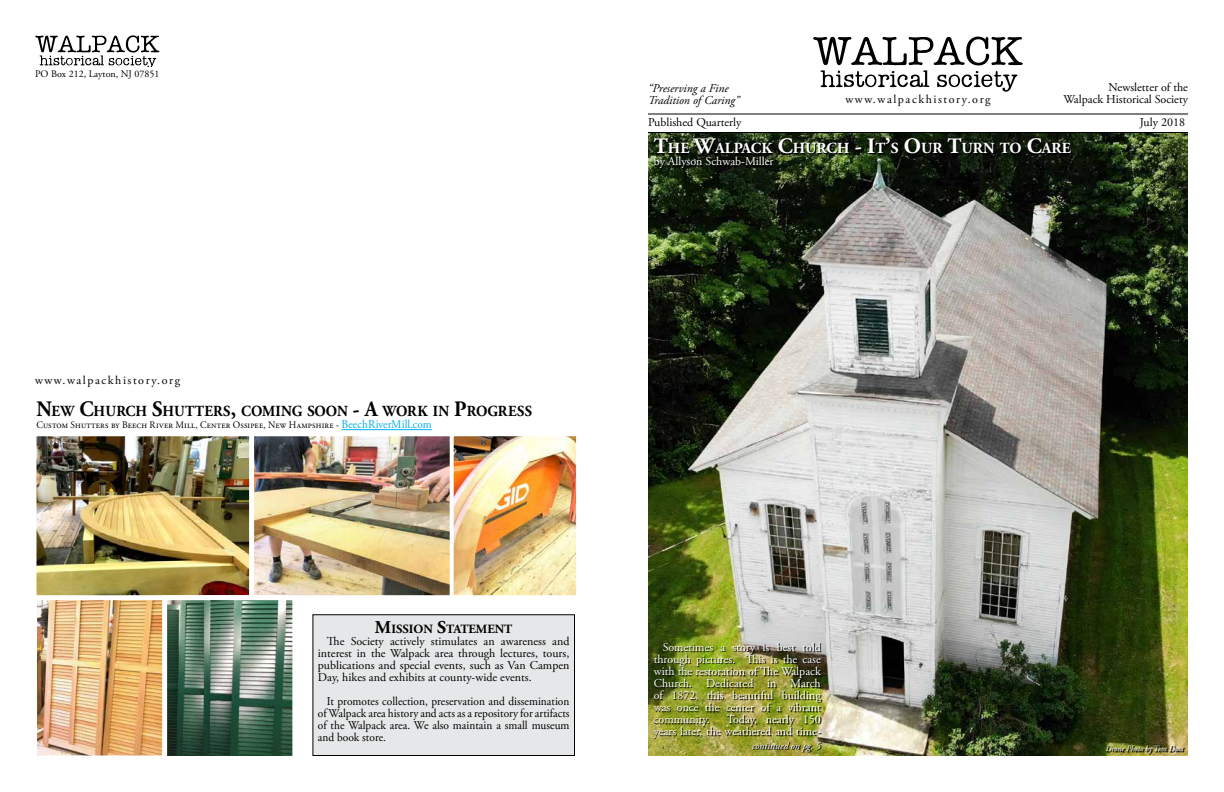
<style>
.page{position:relative;width:1224px;height:792px;background:#fff}
.page>*{position:absolute;margin:0;border:0;box-sizing:border-box;transform-origin:0 0}
.t1{font:700 15.4px "Adobe Garamond Pro";letter-spacing:.005em;color:#000;scale:.94 1}
.t2{font:700 15.4px "Adobe Garamond Pro";color:#fff}
.t3{font:700 12.6px "Adobe Garamond Pro";color:#000}
.t4{font:12px/12px "Adobe Garamond Pro";letter-spacing:-.02em;color:#000;text-align:justify}
.t5{font:12px/12px "Adobe Garamond Pro";color:#fff;text-align:justify}
.t6{font:12px/12px "Adobe Garamond Pro";letter-spacing:-.02em;color:#000;text-align:justify;scale:.95 1}
.t7{font:italic 12px/12px "Adobe Garamond Pro";color:#000}
.t8{font:10px "Adobe Garamond Pro";letter-spacing:.015em;color:#000;scale:.94 1}
.t9{font:10px "Adobe Garamond Pro";letter-spacing:.015em;color:#000}
.t10{font:italic 10px "Adobe Garamond Pro";color:#fff}
.t11{font:italic 8px "Adobe Garamond Pro";color:#fff}
.s1{font-size:22px}
.s2{font-size:12px;color:#00aeef}
.s3{font-size:18px}
</style>
<div class="page">
<img style="left:38px;top:603px;width:122px;height:151px">
<img style="left:648px;top:133px;width:540px;height:623px">
<hr style="left:648px;top:114px;width:540px;height:1px;background:#000">
<hr style="left:648px;top:132px;width:540px;height:1px;background:#000">
<svg style="left:35px;top:35px;width:125px;height:31px"></svg>
<svg style="left:813px;top:36px;width:210px;height:56px"></svg>
<div style="left:753px;top:742px;width:69px;height:11px;background:#000;opacity:.75"></div>
<div style="left:1106px;top:746px;width:79px;height:9px;background:#000;opacity:.75"></div>
<img style="left:654px;top:643px;width:168px;height:96px">
<svg style="left:654px;top:138px;width:418px;height:32px;background:#151e0e"></svg>
<img style="left:36px;top:436px;width:124px;height:167px">
<img style="left:160px;top:429px;width:417px;height:327px">
<p class="t9" style="left:35px;top:68px;width:126px">PO Box 212, Layton, NJ 07851</p>
<p class="t4" style="left:1063px;top:81px;width:126px;text-align:right">Newsletter of the<br>Walpack Historical Society</p>
<p class="t7" style="left:648px;top:82px;width:93px">“Preserving a Fine<br>Tradition of Caring”</p>
<p class="t4" style="left:845px;top:94px;width:147px">www.walpackhistory.org</p>
<p class="t4" style="left:648px;top:117px;width:95px">Published Quarterly</p>
<p class="t4" style="left:1140px;top:117px;width:47px">July 2018</p>
<p class="t2" style="left:654px;top:140px;width:419px"><span class="s1">T</span>HE <span class="s1">W</span>ALPACK <span class="s1">C</span>HURCH <span class="s1">- I</span>T<span class="s1">’</span>S <span class="s1">O</span>UR <span class="s1">T</span>URN TO <span class="s1">C</span>ARE</p>
<p class="t5" style="left:654px;top:156px;width:121px">by Allyson Schwab-Miller</p>
<p class="t4" style="left:35px;top:375px;width:147px">www.walpackhistory.org</p>
<p class="t1" style="left:36px;top:403px;width:529px"><span class="s1">N</span>EW <span class="s1">C</span>HURCH <span class="s1">S</span>HUTTERS<span class="s1">,</span> COMING SOON <span class="s1">- A</span> WORK IN <span class="s1">P</span>ROGRESS</p>
<p class="t8" style="left:36px;top:419px;width:422px">Custom Shutters by Beech River Mill, Center Ossipee, New Hampshire - <span class="s2">BeechRiverMill.com</span></p>
<p class="t3" style="left:375px;top:621px;width:139px"><span class="s3">M</span>ISSION <span class="s3">S</span>TATEMENT</p>
<p class="t4" style="left:318px;top:635px;width:253px;text-indent:9px">The Society actively stimulates an awareness and interest in the Walpack area through lectures, tours, publications and special events, such as Van Campen Day, hikes and exhibits at county-wide events.</p>
<p class="t6" style="left:318px;top:695px;width:266px;text-indent:9px">It promotes collection, preservation and dissemination of Walpack area history and acts as a repository for artifacts of the Walpack area. We also maintain a small museum and book store.</p>
<p class="t5" style="left:654px;top:642px;width:169px;text-indent:9px">Sometimes a story is best told through pictures. This is the case with the restoration of The Walpack Church. Dedicated in March of 1872, this beautiful building was once the center of a vibrant community.</p>
<p class="t5" style="left:654px;top:714px;width:169px;text-align:right">Today, nearly 150<br>years later, the weathered and time-</p>
<p class="t10" style="left:752px;top:739px;width:70px">continued on pg. 5</p>
<p class="t11" style="left:1106px;top:744px;width:79px">Drone Photo by Tom Dust</p>
</div>
